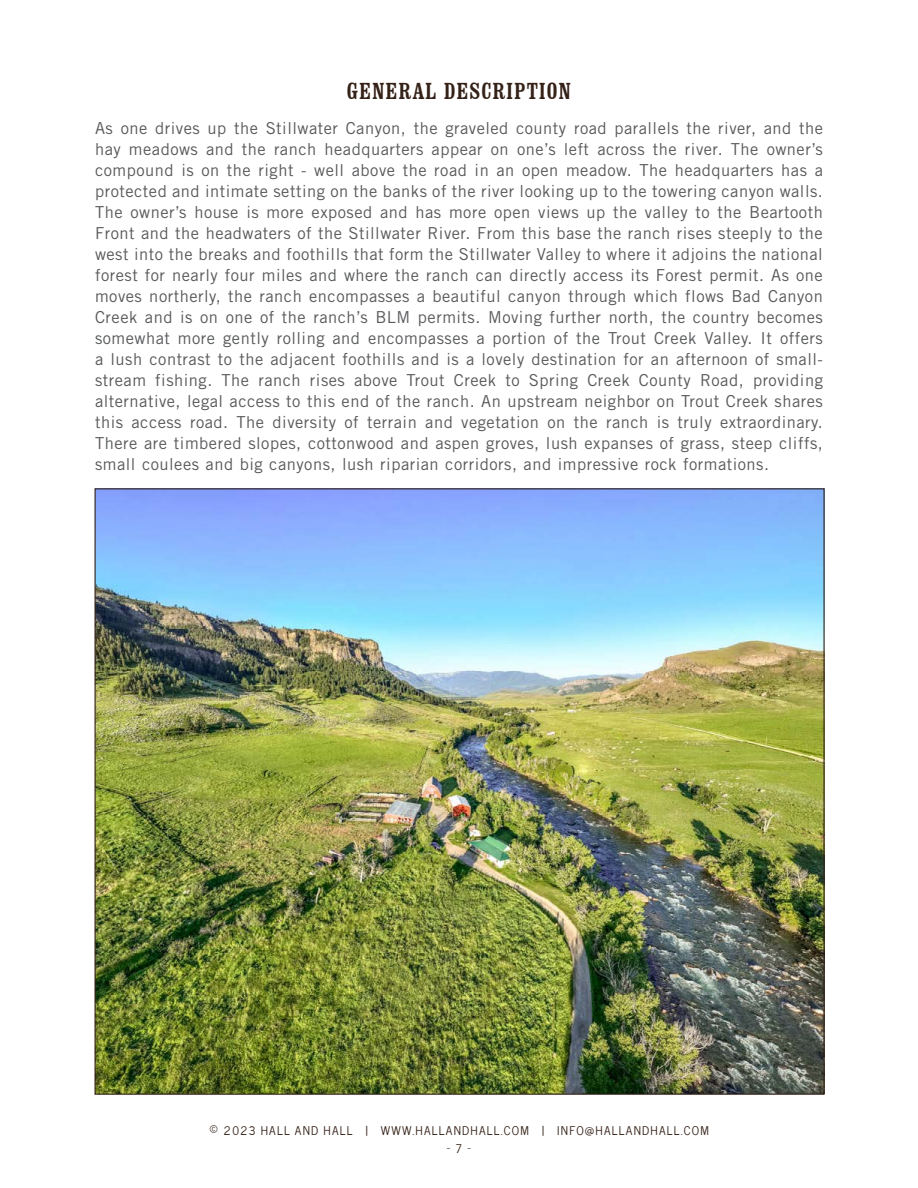
<style>
.page{position:relative;width:918px;height:1188px;background:#fff}
.page>*{position:absolute;margin:0;border:0;box-sizing:border-box;transform-origin:0 0}
.t1{font:condensed 24px "Clarendon BT";letter-spacing:.04em;color:#342117}
.t2{font:16.5px/21px "Trade Gothic LT Std";letter-spacing:.03em;color:#58595b;text-align:justify}
.t3{font:12px "News Cycle";letter-spacing:.1em;color:#342117}
.s1{font-size:16.5px}
</style>
<div class="page">
<img style="left:96px;top:490px;width:727px;height:603px">
<h1 class="t1" style="left:347px;top:76px;width:226px">GENERAL DESCRIPTION</h1>
<p class="t2" style="left:95px;top:117px;width:729px">As one drives up the Stillwater Canyon, the graveled county road parallels the river, and the hay meadows and the ranch headquarters appear on one’s left across the river. The owner’s compound is on the right - well above the road in an open meadow. The headquarters has a protected and intimate setting on the banks of the river looking up to the towering canyon walls.<br>The owner’s house is more exposed and has more open views up the valley to the Beartooth Front and the headwaters of the Stillwater River. From this base the ranch rises steeply to the west into the breaks and foothills that form the Stillwater Valley to where it adjoins the national forest for nearly four miles and where the ranch can directly access its Forest permit. As one moves northerly, the ranch encompasses a beautiful canyon through which flows Bad Canyon Creek and is on one of the ranch’s BLM permits. Moving further north, the country becomes somewhat more gently rolling and encompasses a portion of the Trout Creek Valley. It offers a lush contrast to the adjacent foothills and is a lovely destination for an afternoon of small&shy;stream fishing. The ranch rises above Trout Creek to Spring Creek County Road, providing alternative, legal access to this end of the ranch. An upstream neighbor on Trout Creek shares this access road. The diversity of terrain and vegetation on the ranch is truly extraordinary.<br>There are timbered slopes, cottonwood and aspen groves, lush expanses of grass, steep cliffs, small coulees and big canyons, lush riparian corridors, and impressive rock formations.</p>
<p class="t3" style="left:209px;top:1120px;width:501px"><span class="s1">©</span> 2023 HALL AND HALL | WWW.HALLANDHALL.COM | INFO@HALLANDHALL.COM</p>
<p class="t3" style="left:447px;top:1138px;width:25px">— 7 –</p>
</div>
